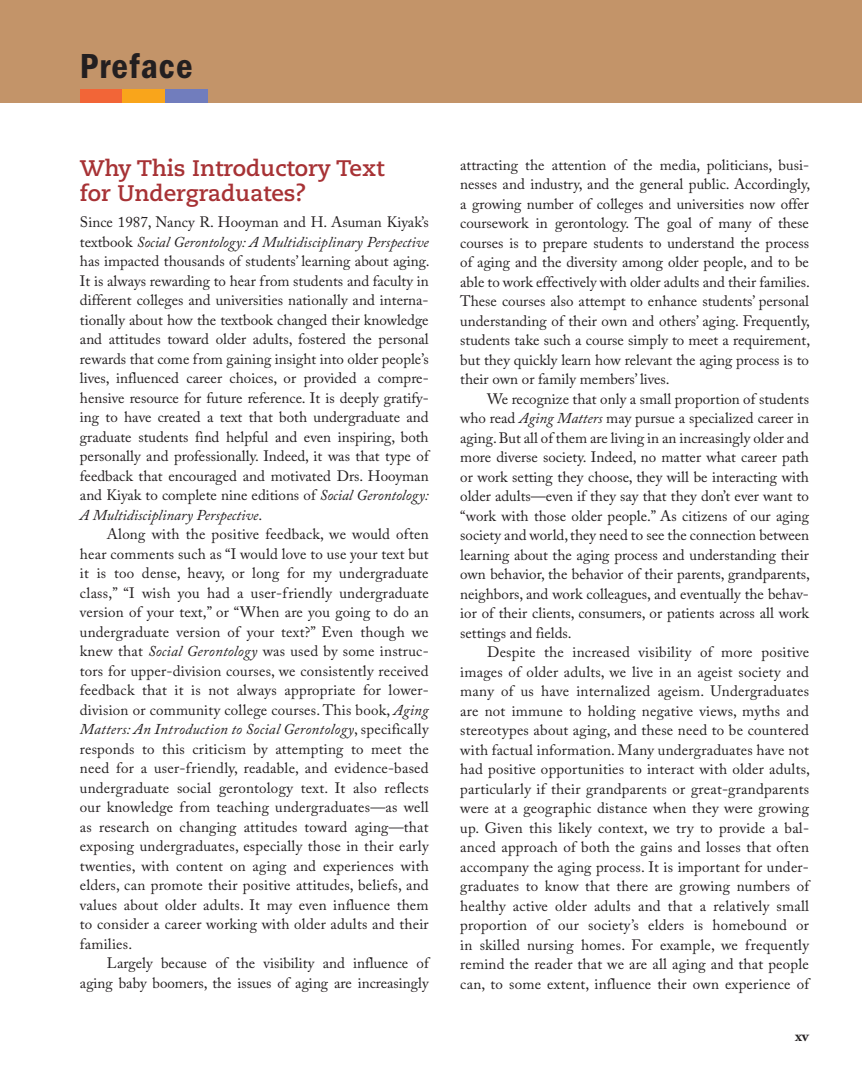
<style>
.page{position:relative;width:862px;height:1078px;background:#fff}
.page>*{position:absolute;margin:0;border:0;box-sizing:border-box;transform-origin:0 0}
.t1{font:36px "ITC Franklin Gothic Std Dm Cd";letter-spacing:.03em;color:#231f20}
.t2{font:700 22.5px/25.5px "Caecilia LT Std";color:#a73235}
.t3{font:15px "Adobe Caslon Pro";letter-spacing:.005em;color:#231f20}
.t4{font:italic 15px "Adobe Caslon Pro";color:#231f20}
.t5{font:700 15px "Adobe Caslon Pro";color:#231f20}
.s1{font-style:normal}
.s2{font-style:italic}
</style>
<div class="page">
<div style="left:0;top:0;width:862px;height:102px;background:#c39469"></div>
<div style="left:80px;top:89px;width:42px;height:13px;background:#f26537"></div>
<div style="left:122px;top:89px;width:43px;height:13px;background:#f9a51b"></div>
<div style="left:165px;top:89px;width:42px;height:13px;background:#717dbd"></div>
<p class="t1" style="left:80px;top:45px;width:114px">Preface</p>
<p class="t2" style="left:80px;top:156px;width:306px">Why This Introductory Text for Undergraduates?</p>
<p class="t3" style="left:80px;top:213px;width:350px">Since 1987, Nancy R. Hooyman and H. Asuman Kiyak’s</p>
<p class="t4" style="left:80px;top:233px;width:350px"><span class="s1">textbook</span> Social Gerontology: A Multidisciplinary Perspective</p>
<p class="t3" style="left:80px;top:252px;width:351px">has impacted thousands of students’ learning about aging.</p>
<p class="t3" style="left:80px;top:272px;width:350px">It is always rewarding to hear from students and faculty in</p>
<p class="t3" style="left:80px;top:291px;width:350px">different colleges and universities nationally and interna-</p>
<p class="t3" style="left:80px;top:311px;width:350px">tionally about how the textbook changed their knowledge</p>
<p class="t3" style="left:80px;top:330px;width:350px">and attitudes toward older adults, fostered the personal</p>
<p class="t3" style="left:80px;top:350px;width:350px">rewards that come from gaining insight into older people’s</p>
<p class="t3" style="left:80px;top:369px;width:350px">lives, influenced career choices, or provided a compre-</p>
<p class="t3" style="left:80px;top:389px;width:350px">hensive resource for future reference. It is deeply gratify-</p>
<p class="t3" style="left:80px;top:408px;width:350px">ing to have created a text that both undergraduate and</p>
<p class="t3" style="left:80px;top:428px;width:350px">graduate students find helpful and even inspiring, both</p>
<p class="t3" style="left:80px;top:447px;width:350px">personally and professionally. Indeed, it was that type of</p>
<p class="t3" style="left:80px;top:467px;width:350px">feedback that encouraged and motivated Drs. Hooyman</p>
<p class="t3" style="left:80px;top:486px;width:350px">and Kiyak to complete nine editions of <span class="s2">Social Gerontology:</span></p>
<p class="t4" style="left:80px;top:506px;width:184px">A Multidisciplinary Perspective<span class="s1">.</span></p>
<p class="t3" style="left:107px;top:525px;width:323px">Along with the positive feedback, we would often</p>
<p class="t3" style="left:80px;top:545px;width:350px">hear comments such as “I would love to use your text but</p>
<p class="t3" style="left:80px;top:564px;width:350px">it is too dense, heavy, or long for my undergraduate</p>
<p class="t3" style="left:80px;top:584px;width:350px">class,” “I wish you had a user-friendly undergraduate</p>
<p class="t3" style="left:80px;top:603px;width:350px">version of your text,” or “When are you going to do an</p>
<p class="t3" style="left:80px;top:623px;width:350px">undergraduate version of your text?” Even though we</p>
<p class="t3" style="left:80px;top:642px;width:350px">knew that <span class="s2">Social Gerontology</span> was used by some instruc-</p>
<p class="t3" style="left:80px;top:662px;width:350px">tors for upper-division courses, we consistently received</p>
<p class="t3" style="left:80px;top:681px;width:350px">feedback that it is not always appropriate for lower-</p>
<p class="t3" style="left:80px;top:701px;width:350px">division or community college courses. This book, <span class="s2">Aging</span></p>
<p class="t4" style="left:80px;top:720px;width:350px">Matters: An Introduction to Social Gerontology<span class="s1">, specifically</span></p>
<p class="t3" style="left:80px;top:740px;width:350px">responds to this criticism by attempting to meet the</p>
<p class="t3" style="left:80px;top:759px;width:350px">need for a user-friendly, readable, and evidence-based</p>
<p class="t3" style="left:80px;top:779px;width:350px">undergraduate social gerontology text. It also reflects</p>
<p class="t3" style="left:80px;top:798px;width:350px">our knowledge from teaching undergraduates—as well</p>
<p class="t3" style="left:80px;top:818px;width:350px">as research on changing attitudes toward aging—that</p>
<p class="t3" style="left:80px;top:837px;width:350px">exposing undergraduates, especially those in their early</p>
<p class="t3" style="left:80px;top:857px;width:350px">twenties, with content on aging and experiences with</p>
<p class="t3" style="left:80px;top:876px;width:350px">elders, can promote their positive attitudes, beliefs, and</p>
<p class="t3" style="left:80px;top:896px;width:350px">values about older adults. It may even influence them</p>
<p class="t3" style="left:80px;top:915px;width:350px">to consider a career working with older adults and their</p>
<p class="t3" style="left:80px;top:935px;width:54px">families.</p>
<p class="t3" style="left:107px;top:954px;width:323px">Largely because of the visibility and influence of</p>
<p class="t3" style="left:80px;top:974px;width:350px">aging baby boomers, the issues of aging are increasingly</p>
<p class="t3" style="left:460px;top:156px;width:350px">attracting the attention of the media, politicians, busi-</p>
<p class="t3" style="left:460px;top:175px;width:351px">nesses and industry, and the general public. Accordingly,</p>
<p class="t3" style="left:460px;top:195px;width:350px">a growing number of colleges and universities now offer</p>
<p class="t3" style="left:460px;top:214px;width:350px">coursework in gerontology. The goal of many of these</p>
<p class="t3" style="left:460px;top:234px;width:350px">courses is to prepare students to understand the process</p>
<p class="t3" style="left:460px;top:253px;width:350px">of aging and the diversity among older people, and to be</p>
<p class="t3" style="left:460px;top:273px;width:351px">able to work effectively with older adults and their families.</p>
<p class="t3" style="left:460px;top:292px;width:350px">These courses also attempt to enhance students’ personal</p>
<p class="t3" style="left:460px;top:312px;width:351px">understanding of their own and others’ aging. Frequently,</p>
<p class="t3" style="left:460px;top:331px;width:351px">students take such a course simply to meet a requirement,</p>
<p class="t3" style="left:460px;top:351px;width:350px">but they quickly learn how relevant the aging process is to</p>
<p class="t3" style="left:460px;top:370px;width:211px">their own or family members’ lives.</p>
<p class="t3" style="left:487px;top:390px;width:323px">We recognize that only a small proportion of students</p>
<p class="t3" style="left:460px;top:409px;width:350px">who read <span class="s2">Aging Matters</span> may pursue a specialized career in</p>
<p class="t3" style="left:460px;top:429px;width:350px">aging. But all of them are living in an increasingly older and</p>
<p class="t3" style="left:460px;top:448px;width:350px">more diverse society. Indeed, no matter what career path</p>
<p class="t3" style="left:460px;top:468px;width:350px">or work setting they choose, they will be interacting with</p>
<p class="t3" style="left:460px;top:487px;width:350px">older adults—even if they say that they don’t ever want to</p>
<p class="t3" style="left:460px;top:507px;width:350px">“work with those older people.” As citizens of our aging</p>
<p class="t3" style="left:460px;top:526px;width:350px">society and world, they need to see the connection between</p>
<p class="t3" style="left:460px;top:546px;width:350px">learning about the aging process and understanding their</p>
<p class="t3" style="left:460px;top:565px;width:351px">own behavior, the behavior of their parents, grandparents,</p>
<p class="t3" style="left:460px;top:585px;width:350px">neighbors, and work colleagues, and eventually the behav-</p>
<p class="t3" style="left:460px;top:604px;width:350px">ior of their clients, consumers, or patients across all work</p>
<p class="t3" style="left:460px;top:624px;width:113px">settings and fields.</p>
<p class="t3" style="left:487px;top:643px;width:323px">Despite the increased visibility of more positive</p>
<p class="t3" style="left:460px;top:663px;width:350px">images of older adults, we live in an ageist society and</p>
<p class="t3" style="left:460px;top:682px;width:350px">many of us have internalized ageism. Undergraduates</p>
<p class="t3" style="left:460px;top:702px;width:350px">are not immune to holding negative views, myths and</p>
<p class="t3" style="left:460px;top:721px;width:350px">stereotypes about aging, and these need to be countered</p>
<p class="t3" style="left:460px;top:741px;width:350px">with factual information. Many undergraduates have not</p>
<p class="t3" style="left:460px;top:760px;width:351px">had positive opportunities to interact with older adults,</p>
<p class="t3" style="left:460px;top:780px;width:350px">particularly if their grandparents or great-grandparents</p>
<p class="t3" style="left:460px;top:799px;width:350px">were at a geographic distance when they were growing</p>
<p class="t3" style="left:460px;top:819px;width:350px">up. Given this likely context, we try to provide a bal-</p>
<p class="t3" style="left:460px;top:838px;width:350px">anced approach of both the gains and losses that often</p>
<p class="t3" style="left:460px;top:858px;width:350px">accompany the aging process. It is important for under-</p>
<p class="t3" style="left:460px;top:877px;width:350px">graduates to know that there are growing numbers of</p>
<p class="t3" style="left:460px;top:897px;width:350px">healthy active older adults and that a relatively small</p>
<p class="t3" style="left:460px;top:916px;width:350px">proportion of our society’s elders is homebound or</p>
<p class="t3" style="left:460px;top:936px;width:350px">in skilled nursing homes. For example, we frequently</p>
<p class="t3" style="left:460px;top:955px;width:350px">remind the reader that we are all aging and that people</p>
<p class="t3" style="left:460px;top:975px;width:350px">can, to some extent, influence their own experience of</p>
<p class="t5" style="left:795px;top:1026px;width:15px">xv</p>
</div>
